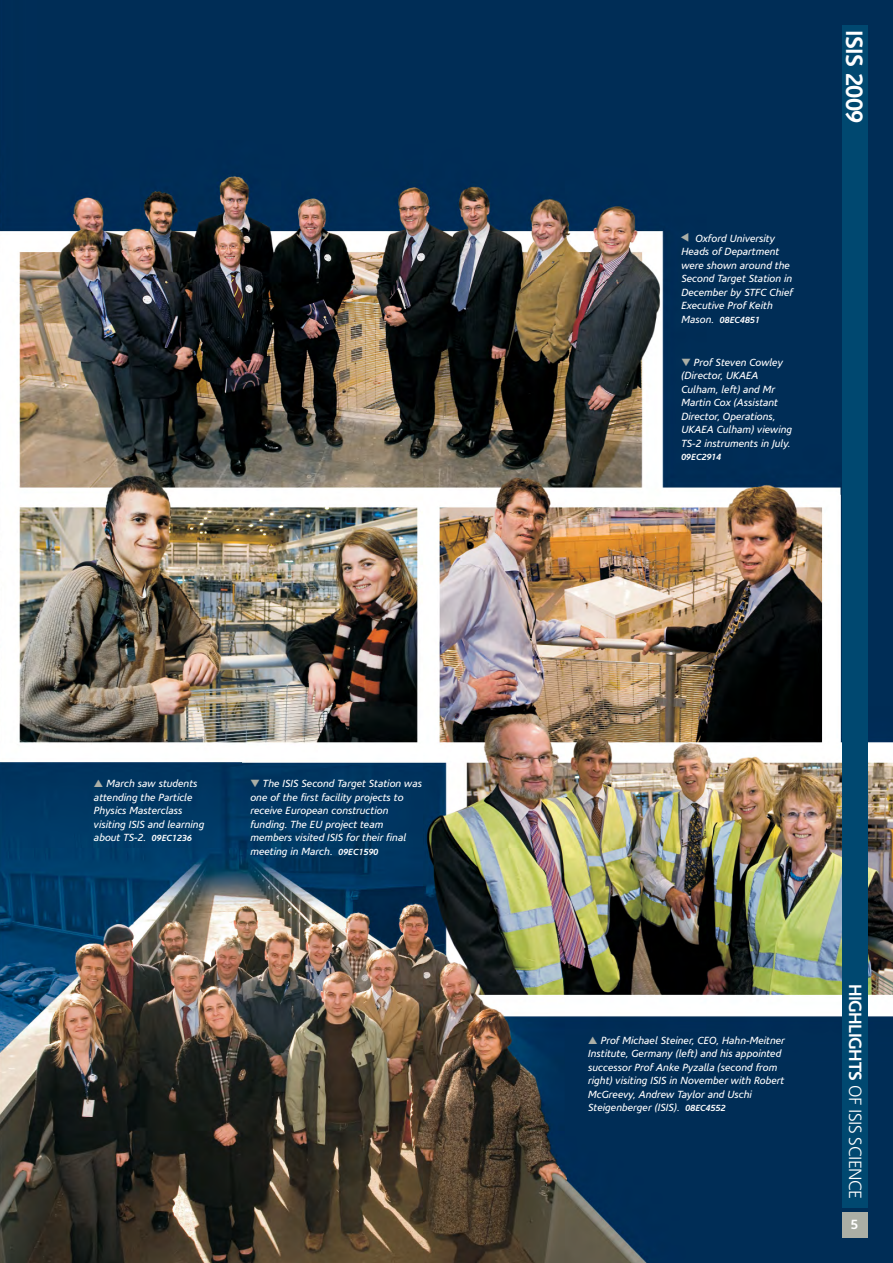
<style>
.page{position:relative;width:893px;height:1263px;background:#fff}
.page>*{position:absolute;margin:0;border:0;box-sizing:border-box;transform-origin:0 0}
.t1{font:700 24px "Corisande";letter-spacing:-.03em;color:#fff}
.t2{font:300 18px "Corisande";letter-spacing:-.03em;color:#fff}
.t3{font:700 13.5px "Corisande";color:#fff}
.t4{font:italic 10.5px/13.5px "Corisande";color:#fff}
.t5{font:italic 700 9px "Corisande";color:#fff}
.s1{color:#abaea5}
.s2{font-weight:700;font-size:9px}
.s3{font-weight:400;font-size:10.5px}
.s4{font-weight:700}
</style>
<div class="page">
<img style="left:0;top:0;width:893px;height:1263px">
<div style="left:842px;top:26px;width:25px;height:1182px;background:#004870"></div>
<div style="left:842px;top:1212px;width:25px;height:25px;background:#abaea5"></div>
<svg style="left:681px;top:233px;width:7px;height:9px"></svg>
<p class="t4" style="left:94px;top:778px;width:112px"><span class="s1">▲</span> March saw students attending the Particle<br>Physics Masterclass visiting ISIS and learning about TS-2. <span class="s2">09EC1236</span></p>
<p class="t4" style="left:250px;top:778px;width:173px"><span class="s1">▼</span> The ISIS Second Target Station was one of the first facility projects to receive European construction funding. The EU project team members visited ISIS for their final meeting in March. <span class="s2">09EC1590</span></p>
<p class="t4" style="left:681px;top:232px;width:113px;text-indent:14px">Oxford University<br>Heads of Department were shown around the<br>Second Target Station in<br>December by STFC Chief<br>Executive Prof Keith</p>
<p class="t5" style="left:681px;top:316px;width:80px"><span class="s3">Mason.</span> 08EC4851</p>
<p class="t4" style="left:681px;top:356px;width:112px"><span class="s1">▼</span> Prof Steven Cowley (Director, UKAEA<br>Culham, left) and Mr<br>Martin Cox (Assistant<br>Director, Operations,<br>UKAEA Culham) viewing<br>TS-2 instruments in July.</p>
<p class="t5" style="left:681px;top:453px;width:42px">09EC2914</p>
<h1 class="t1" style="left:865px;top:30px;width:95px;rotate:90deg">ISIS 2009</h1>
<p class="t4" style="left:588px;top:1034px;width:198px"><span class="s1">▲</span> Prof Michael Steiner, CEO, Hahn-Meitner Institute, Germany (left) and his appointed successor Prof Anke Pyzalla (second from right) visiting ISIS in November with Robert McGreevy, Andrew Taylor and Uschi Steigenberger (ISIS). <span class="s2">08EC4552</span></p>
<h2 class="t2" style="left:863px;top:984px;width:217px;rotate:90deg"><span class="s4">HIGHLIGHTS</span> OF ISIS SCIENCE</h2>
<p class="t3" style="left:851px;top:1219px;width:9px">5</p>
</div>
